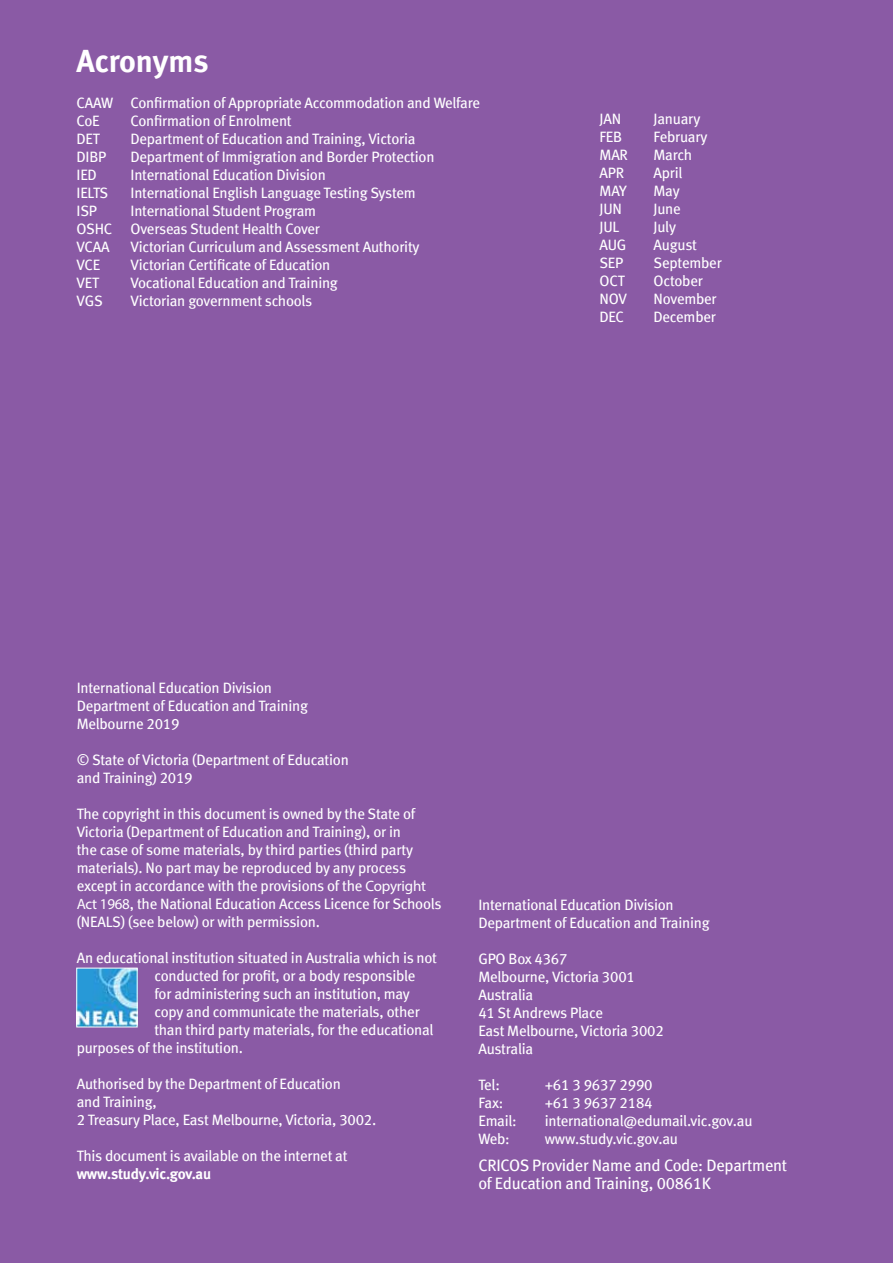
<style>
.page{position:relative;width:893px;height:1263px;background:#8a5aa5}
.page>*{position:absolute;margin:0;border:0;box-sizing:border-box;transform-origin:0 0}
.t1{font:31.5px "Meta Bold LF";letter-spacing:-.005em;color:#fff}
.t2{font:16.5px/18px "Meta Book LF";letter-spacing:-.015em;color:#fff}
.t3{font:15px/18px "Meta Book LF";letter-spacing:-.015em;color:#fff}
.t4{font:15px "Meta Bold LF";letter-spacing:-.015em;color:#fff}
.s1{font-family:"Myriad Pro"}
</style>
<div class="page">
<img style="left:79px;top:970px;width:56px;height:55px">
<h1 class="t1" style="left:77px;top:43px;width:134px">Acronyms</h1>
<p class="t3" style="left:77px;top:94px;width:405px">CAAW Confirmation of Appropriate Accommodation and Welfare<br>CoE</p>
<p class="t3" style="left:131px;top:112px;width:163px">Confirmation of Enrolment</p>
<p class="t3" style="left:77px;top:130px;width:25px">DET</p>
<p class="t3" style="left:131px;top:130px;width:286px">Department of Education and Training, Victoria</p>
<p class="t3" style="left:77px;top:148px;width:31px">DIBP</p>
<p class="t3" style="left:131px;top:148px;width:305px">Department of Immigration and Border Protection</p>
<p class="t3" style="left:77px;top:166px;width:22px">IED</p>
<p class="t3" style="left:131px;top:166px;width:197px">International Education Division</p>
<p class="t3" style="left:77px;top:184px;width:33px">IELTS</p>
<p class="t3" style="left:131px;top:184px;width:287px">International English Language Testing System</p>
<p class="t3" style="left:77px;top:202px;width:22px">ISP</p>
<p class="t3" style="left:77px;top:202px;width:245px;text-indent:54px">International Student Program<br>OSHC Overseas Student Health Cover<br>VCAA</p>
<p class="t3" style="left:131px;top:238px;width:291px">Victorian Curriculum and Assessment Authority</p>
<p class="t3" style="left:77px;top:256px;width:25px">VCE</p>
<p class="t3" style="left:131px;top:256px;width:201px">Victorian Certificate of Education</p>
<p class="t3" style="left:77px;top:274px;width:24px">VET</p>
<p class="t3" style="left:131px;top:274px;width:209px">Vocational Education and Training</p>
<p class="t3" style="left:77px;top:292px;width:28px">VGS</p>
<p class="t3" style="left:131px;top:292px;width:183px">Victorian government schools</p>
<p class="t3" style="left:600px;top:110px;width:23px">JAN</p>
<p class="t3" style="left:654px;top:110px;width:48px">January</p>
<p class="t3" style="left:600px;top:128px;width:24px">FEB</p>
<p class="t3" style="left:654px;top:128px;width:55px">February</p>
<p class="t3" style="left:600px;top:146px;width:30px">MAR</p>
<p class="t3" style="left:654px;top:146px;width:40px">March</p>
<p class="t3" style="left:600px;top:164px;width:26px">APR</p>
<p class="t3" style="left:654px;top:164px;width:30px">April</p>
<p class="t3" style="left:600px;top:182px;width:29px">MAY</p>
<p class="t3" style="left:654px;top:182px;width:28px">May</p>
<p class="t3" style="left:600px;top:200px;width:24px">JUN</p>
<p class="t3" style="left:654px;top:200px;width:29px">June</p>
<p class="t3" style="left:600px;top:218px;width:21px">JUL</p>
<p class="t3" style="left:654px;top:218px;width:24px">July</p>
<p class="t3" style="left:600px;top:236px;width:28px">AUG</p>
<p class="t3" style="left:654px;top:236px;width:45px">August</p>
<p class="t3" style="left:600px;top:254px;width:25px">SEP</p>
<p class="t3" style="left:654px;top:254px;width:70px">September</p>
<p class="t3" style="left:600px;top:272px;width:27px">OCT</p>
<p class="t3" style="left:654px;top:272px;width:51px">October</p>
<p class="t3" style="left:600px;top:290px;width:29px">NOV</p>
<p class="t3" style="left:654px;top:290px;width:65px">November</p>
<p class="t3" style="left:600px;top:308px;width:26px">DEC</p>
<p class="t3" style="left:654px;top:308px;width:64px">December</p>
<p class="t3" style="left:77px;top:678px;width:233px">International Education Division<br>Department of Education and Training<br>Melbourne 2019</p>
<p class="t3" style="left:77px;top:750px;width:274px">© State of Victoria (Department of Education and Training) 2019</p>
<p class="t3" style="left:77px;top:804px;width:366px">The copyright in this document is owned by the State of Victoria (Department of Education and Training), or in<br>the case of some materials, by third parties (third party materials). No part may be reproduced by any process except in accordance with the provisions of the <span class="s1">Copyright Act 1968</span>, the National Education Access Licence for Schools (NEALS) (see below) or with permission.</p>
<p class="t3" style="left:77px;top:948px;width:362px">An educational institution situated in Australia which is not</p>
<p class="t3" style="left:154px;top:966px;width:262px">conducted for profit, or a body responsible</p>
<p class="t3" style="left:154px;top:984px;width:257px">for administering such an institution, may</p>
<p class="t3" style="left:154px;top:1002px;width:267px">copy and communicate the materials, other</p>
<p class="t3" style="left:154px;top:1020px;width:281px">than third party materials, for the educational</p>
<p class="t3" style="left:77px;top:1038px;width:168px">purposes of the institution.</p>
<p class="t3" style="left:77px;top:1074px;width:301px">Authorised by the Department of Education<br>and Training,<br>2 Treasury Place, East Melbourne, Victoria, 3002.</p>
<p class="t3" style="left:77px;top:1146px;width:272px">This document is available on the internet at</p>
<p class="t4" style="left:77px;top:1165px;width:136px">www.study.vic.gov.au</p>
<p class="t3" style="left:478px;top:896px;width:233px">International Education Division<br>Department of Education and Training</p>
<p class="t3" style="left:478px;top:950px;width:187px">GPO Box 4367<br>Melbourne, Victoria 3001<br>Australia<br>41 St Andrews Place<br>East Melbourne, Victoria 3002<br>Australia</p>
<p class="t3" style="left:478px;top:1076px;width:23px">Tel:</p>
<p class="t3" style="left:545px;top:1076px;width:109px">+61 3 9637 2990</p>
<p class="t3" style="left:478px;top:1094px;width:26px">Fax:</p>
<p class="t3" style="left:545px;top:1094px;width:109px">+61 3 9637 2184</p>
<p class="t3" style="left:478px;top:1112px;width:40px">Email:</p>
<p class="t3" style="left:545px;top:1112px;width:209px">international@edumail.vic.gov.au</p>
<p class="t3" style="left:478px;top:1130px;width:33px">Web:</p>
<p class="t3" style="left:545px;top:1130px;width:135px">www.study.vic.gov.au</p>
<p class="t2" style="left:478px;top:1156px;width:310px">CRICOS Provider Name and Code: Department of Education and Training, 00861K</p>
</div>
